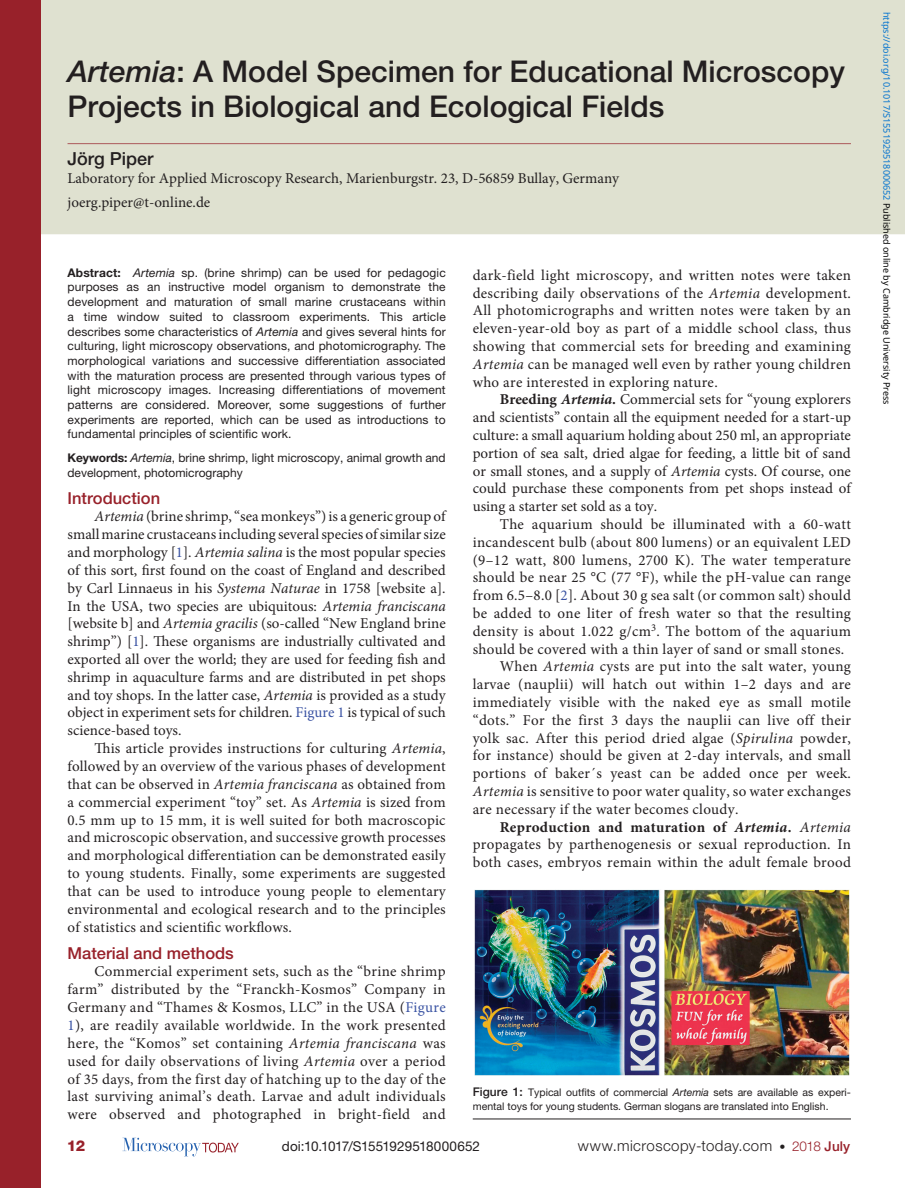
<style>
.page{position:relative;width:905px;height:1188px;background:#fff}
.page>*{position:absolute;margin:0;border:0;box-sizing:border-box;transform-origin:0 0}
.pAtl{font:500 30px/34.5px "Helvetica Neue LT Std";color:#231f20}
.pAu{font:500 18px "Helvetica Neue LT Std";color:#231f20}
.pSec1ttl{font:500 16.5px "Helvetica Neue LT Std";color:#98212a}
.pFirstpara{font:15px/17.9px "Minion Pro";letter-spacing:.02em;color:#231f20;text-align:justify}
.pPara{font:15px/17.9px "Minion Pro";letter-spacing:.02em;color:#231f20;text-align:justify}
.pAffiliation{font:15px "Minion Pro";color:#231f20}
.t1{font:300 15px "Helvetica Neue LT Std";letter-spacing:.03em;color:#231f20}
.pCorresp{font:15px "Minion Pro";color:#231f20}
.t2{font:800 15px "Helvetica Neue LT Std";color:#98212a}
.t3{font:13.5px "Helvetica Neue LT Std";color:#231f20}
.pAbspara{font:12px/14.7px "Helvetica Neue LT Std";letter-spacing:.01em;color:#231f20;text-align:justify}
.pSec1ttl-2{font:12px/14.2px "Helvetica Neue LT Std";color:#231f20}
.pFigureCaption{font:10.5px/13.5px "Helvetica Neue LT Std";color:#231f20}
.t4{font:9px "Noto Sans";color:#0172cf}
.s1{font-style:italic}
.s2{font-weight:700}
.s3{color:#3a53a3}
.s4{font-weight:700;font-style:italic}
.s5{font-weight:500;font-size:12px}
.s6{font-size:12px}
.s7{font-size:13.5px;color:#98212a}
.s8{font-weight:500;font-size:13.5px;color:#98212a}
.s9{color:#000}
</style>
<div class="page">
<svg style="left:122px;top:1138px;width:117px;height:18px"></svg>
<div style="left:0;top:0;width:904px;height:174px;background:#dfe1d0"></div>
<div style="left:0;top:174px;width:904px;height:60px;background:#dfe1d0"></div>
<div style="left:0;top:0;width:41px;height:1188px;background:#98212a"></div>
<img style="left:474px;top:890px;width:375px;height:186px">
<hr style="left:472px;top:1119px;width:378px;height:1px;background:#231f20">
<p class="pAtl" style="left:68px;top:54px;width:778px"><span class="s1">Artemia</span>: A Model Specimen for Educational Microscopy<br>Projects in Biological and Ecological Fields</p>
<p class="pAu" style="left:68px;top:148px;width:88px">Jörg Piper</p>
<p class="pAffiliation" style="left:68px;top:168px;width:553px">Laboratory for Applied Microscopy Research, Marienburgstr. 23, D-56859 Bullay, Germany</p>
<p class="pCorresp" style="left:68px;top:192px;width:144px">joerg.piper@t-online.de</p>
<p class="pAbspara" style="left:68px;top:265px;width:380px"><span class="s2">Abstract:</span> <span class="s1">Artemia</span> sp. (brine shrimp) can be used for pedagogic purposes as an instructive model organism to demonstrate the development and maturation of small marine crustaceans within a time window suited to classroom experiments. This article describes some characteristics of <span class="s1">Artemia</span> and gives several hints for culturing, light microscopy observations, and photomicrography. The morphological variations and successive differentiation associated with the maturation process are presented through various types of light microscopy images. Increasing differentiations of movement patterns are considered. Moreover, some suggestions of further experiments are reported, which can be used as introductions to fundamental principles of scientific work.</p>
<p class="pSec1ttl-2" style="left:68px;top:451px;width:380px"><span class="s2">Keywords:</span> <span class="s1">Artemia</span>, brine shrimp, light microscopy, animal growth and development, photomicrography</p>
<p class="pSec1ttl" style="left:68px;top:488px;width:94px">Introduction</p>
<p class="pFirstpara" style="left:68px;top:508px;width:380px;text-indent:27px"><span class="s1">Artemia</span> (brine shrimp, “sea monkeys”) is a generic group of small marine crustaceans including several species of similar size and morphology [<span class="s3">1</span>]. <span class="s1">Artemia salina</span> is the most popular species of this sort, first found on the coast of England and described by Carl Linnaeus in his <span class="s1">Systema Naturae</span> in 1758 [website a].<br>In the USA, two species are ubiquitous: <span class="s1">Artemia franciscana </span>[website b] and <span class="s1">Artemia gracilis</span> (so-called “New England brine shrimp”) [<span class="s3">1</span>]. These organisms are industrially cultivated and exported all over the world; they are used for feeding fish and shrimp in aquaculture farms and are distributed in pet shops and toy shops. In the latter case, <span class="s1">Artemia</span> is provided as a study object in experiment sets for children. <span class="s3">Figure 1</span> is typical of such science-based toys.</p>
<p class="pPara" style="left:68px;top:740px;width:380px;text-indent:27px">This article provides instructions for culturing <span class="s1">Artemia</span>, followed by an overview of the various phases of development that can be observed in <span class="s1">Artemia franciscana</span> as obtained from a commercial experiment “toy” set. As <span class="s1">Artemia</span> is sized from 0.5 mm up to 15 mm, it is well suited for both macroscopic and microscopic observation, and successive growth processes and morphological differentiation can be demonstrated easily to young students. Finally, some experiments are suggested that can be used to introduce young people to elementary environmental and ecological research and to the principles of statistics and scientific workflows.</p>
<p class="pSec1ttl" style="left:68px;top:943px;width:168px">Material and methods</p>
<p class="pFirstpara" style="left:68px;top:963px;width:380px;text-indent:27px">Commercial experiment sets, such as the “brine shrimp farm” distributed by the “Franckh-Kosmos” Company in Germany and “Thames &amp; Kosmos, LLC” in the USA (<span class="s3">Figure 1</span>), are readily available worldwide. In the work presented here, the “Komos” set containing <span class="s1">Artemia franciscana</span> was used for daily observations of living <span class="s1">Artemia</span> over a period of 35 days, from the first day of hatching up to the day of the last surviving animal’s death. Larvae and adult individuals were observed and photographed in bright-field and</p>
<p class="pFirstpara" style="left:472px;top:266px;width:380px">dark-field light microscopy, and written notes were taken describing daily observations of the <span class="s1">Artemia</span> development.<br>All photomicrographs and written notes were taken by an eleven-year-old boy as part of a middle school class, thus showing that commercial sets for breeding and examining <span class="s1">Artemia</span> can be managed well even by rather young children who are interested in exploring nature.</p>
<p class="pFirstpara" style="left:472px;top:391px;width:380px;text-indent:27px"><span class="s2">Breeding</span> <span class="s4">Artemia</span><span class="s2">.</span> Commercial sets for “young explorers and scientists” contain all the equipment needed for a start-up culture: a small aquarium holding about 250 ml, an appropriate portion of sea salt, dried algae for feeding, a little bit of sand or small stones, and a supply of <span class="s1">Artemia</span> cysts. Of course, one could purchase these components from pet shops instead of using a starter set sold as a toy.</p>
<p class="pPara" style="left:472px;top:515px;width:380px;text-indent:27px">The aquarium should be illuminated with a 60-watt incandescent bulb (about 800 lumens) or an equivalent LED (9–12 watt, 800 lumens, 2700 K). The water temperature should be near 25 °C (77 °F), while the pH-value can range from 6.5–8.0 [<span class="s3">2</span>]. About 30 g sea salt (or common salt) should be added to one liter of fresh water so that the resulting density is about 1.022 g/cm<sup>3</sup>. The bottom of the aquarium should be covered with a thin layer of sand or small stones.</p>
<p class="pPara" style="left:472px;top:658px;width:380px;text-indent:27px">When <span class="s1">Artemia</span> cysts are put into the salt water, young larvae (nauplii) will hatch out within 1–2 days and are immediately visible with the naked eye as small motile “dots.” For the first 3 days the nauplii can live off their yolk sac. After this period dried algae (<span class="s1">Spirulina</span> powder, for instance) should be given at 2-day intervals, and small portions of baker´s yeast can be added once per week.<br><span class="s1">Artemia</span> is sensitive to poor water quality, so water exchanges are necessary if the water becomes cloudy.</p>
<p class="pFirstpara" style="left:472px;top:818px;width:380px;text-indent:27px"><span class="s2">Reproduction and maturation of</span> <span class="s4">Artemia</span><span class="s2">.</span> <span class="s1">Artemia </span>propagates by parthenogenesis or sexual reproduction. In both cases, embryos remain within the adult female brood</p>
<p class="pFigureCaption" style="left:472px;top:1085px;width:379px"><span class="s5">Figure 1:</span> Typical outfits of commercial <span class="s1">Artemia</span> sets are available as experi&shy;mental toys for young students. German slogans are translated into English.</p>
<p class="t2" style="left:67px;top:1137px;width:20px">12</p>
<p class="t3" style="left:282px;top:1138px;width:200px">doi:10.1017/S1551929518000652</p>
<p class="t1" style="left:578px;top:1137px;width:274px">www.microscopy-today.com <span class="s6">•</span> <span class="s7">2018</span> <span class="s8">July</span></p>
<p class="t4" style="left:893px;top:12px;width:394px;rotate:90deg">https://doi.org/10.1017/S1551929518000652 <span class="s9">Published online by Cambridge University Press</span></p>
</div>
